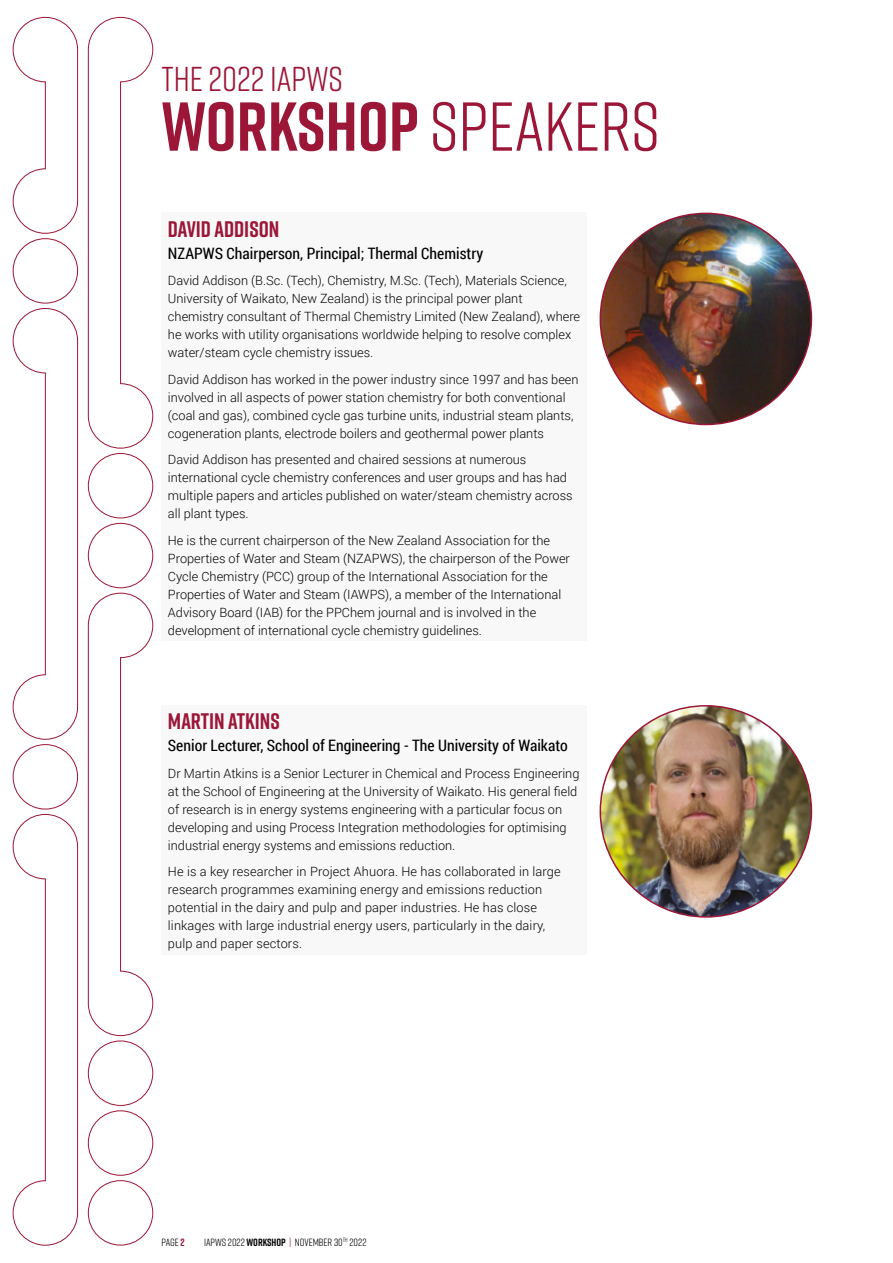
<style>
.page{position:relative;width:893px;height:1263px;background:#fff}
.page>*{position:absolute;margin:0;border:0;box-sizing:border-box;transform-origin:0 0}
.t1{font:700 69px "Rift";color:#9b1637}
.t2{font:34.5px "Rift";color:#9b1637}
.t3{font:700 22.5px "Rift";color:#9b1637}
.t4{font:15.75px "Roboto Condensed";color:#000}
.t5{font:300 12.75px/18px "Roboto";color:#000}
.t6{font:10.5px "Rift";color:#000}
.s1{font-weight:400}
.s2{font-weight:700;color:#9b1637}
.s3{font-weight:700}
.s4{color:#9b1637}
</style>
<div class="page">
<div style="left:88px;top:1040px;width:65px;height:66px;border:1px solid #9b1637;border-radius:50%"></div>
<div style="left:88px;top:1180px;width:65px;height:65px;border:1px solid #9b1637;border-radius:50%"></div>
<div style="left:88px;top:1110px;width:65px;height:66px;border:1px solid #9b1637;border-radius:50%"></div>
<svg style="left:88px;top:592px;width:66px;height:444px"></svg>
<div style="left:88px;top:453px;width:65px;height:65px;border:1px solid #9b1637;border-radius:50%"></div>
<div style="left:88px;top:523px;width:65px;height:65px;border:1px solid #9b1637;border-radius:50%"></div>
<svg style="left:88px;top:17px;width:66px;height:432px"></svg>
<div style="left:13px;top:744px;width:65px;height:65px;border:1px solid #9b1637;border-radius:50%"></div>
<svg style="left:12px;top:308px;width:66px;height:432px"></svg>
<div style="left:13px;top:238px;width:65px;height:65px;border:1px solid #9b1637;border-radius:50%"></div>
<svg style="left:12px;top:17px;width:66px;height:217px"></svg>
<svg style="left:12px;top:814px;width:66px;height:432px"></svg>
<div style="left:162px;top:213px;width:425px;height:428px;background:#f8f8f8"></div>
<img style="left:600px;top:213px;width:211px;height:211px;border-radius:106px">
<div style="left:162px;top:705px;width:425px;height:250px;background:#f8f8f8"></div>
<img style="left:600px;top:706px;width:211px;height:211px;border-radius:106px">
<h2 class="t2" style="left:162px;top:54px;width:183px">THE 2022 IAPWS</h2>
<h1 class="t1" style="left:162px;top:77px;width:500px">WORKSHOP <span class="s1">SPEAKERS</span></h1>
<h3 class="t3" style="left:168px;top:213px;width:113px">DAVID ADDISON</h3>
<p class="t4" style="left:168px;top:242px;width:317px">NZAPWS Chairperson, Principal; Thermal Chemistry</p>
<p class="t5" style="left:168px;top:271px;width:414px">David Addison (B.Sc. (Tech), Chemistry, M.Sc. (Tech), Materials Science, University of Waikato, New Zealand) is the principal power plant chemistry consultant of Thermal Chemistry Limited (New Zealand), where he works with utility organisations worldwide helping to resolve complex water/steam cycle chemistry issues.</p>
<p class="t5" style="left:168px;top:370px;width:412px">David Addison has worked in the power industry since 1997 and has been involved in all aspects of power station chemistry for both conventional (coal and gas), combined cycle gas turbine units, industrial steam plants, cogeneration plants, electrode boilers and geothermal power plants</p>
<p class="t5" style="left:168px;top:450px;width:406px">David Addison has presented and chaired sessions at numerous international cycle chemistry conferences and user groups and has had multiple papers and articles published on water/steam chemistry across all plant types.</p>
<p class="t5" style="left:168px;top:531px;width:403px">He is the current chairperson of the New Zealand Association for the Properties of Water and Steam (NZAPWS), the chairperson of the Power Cycle Chemistry (PCC) group of the International Association for the Properties of Water and Steam (IAWPS), a member of the International Advisory Board (IAB) for the PPChem journal and is involved in the development of international cycle chemistry guidelines.</p>
<h3 class="t3" style="left:168px;top:705px;width:113px">MARTIN ATKINS</h3>
<p class="t4" style="left:168px;top:735px;width:401px">Senior Lecturer, School of Engineering - The University of Waikato</p>
<p class="t5" style="left:168px;top:764px;width:413px">Dr Martin Atkins is a Senior Lecturer in Chemical and Process Engineering at the School of Engineering at the University of Waikato. His general field of research is in energy systems engineering with a particular focus on developing and using Process Integration methodologies for optimising industrial energy systems and emissions reduction.</p>
<p class="t5" style="left:168px;top:862px;width:394px">He is a key researcher in Project Ahuora. He has collaborated in large research programmes examining energy and emissions reduction potential in the dairy and pulp and paper industries. He has close linkages with large industrial energy users, particularly in the dairy, pulp and paper sectors.</p>
<p class="t6" style="left:162px;top:1234px;width:25px">PAGE <span class="s2">2</span></p>
<p class="t6" style="left:204px;top:1234px;width:164px">IAPWS 2022 <span class="s3">WORKSHOP</span> <span class="s4">|</span> NOVEMBER 30<sup>TH</sup> 2022</p>
</div>
